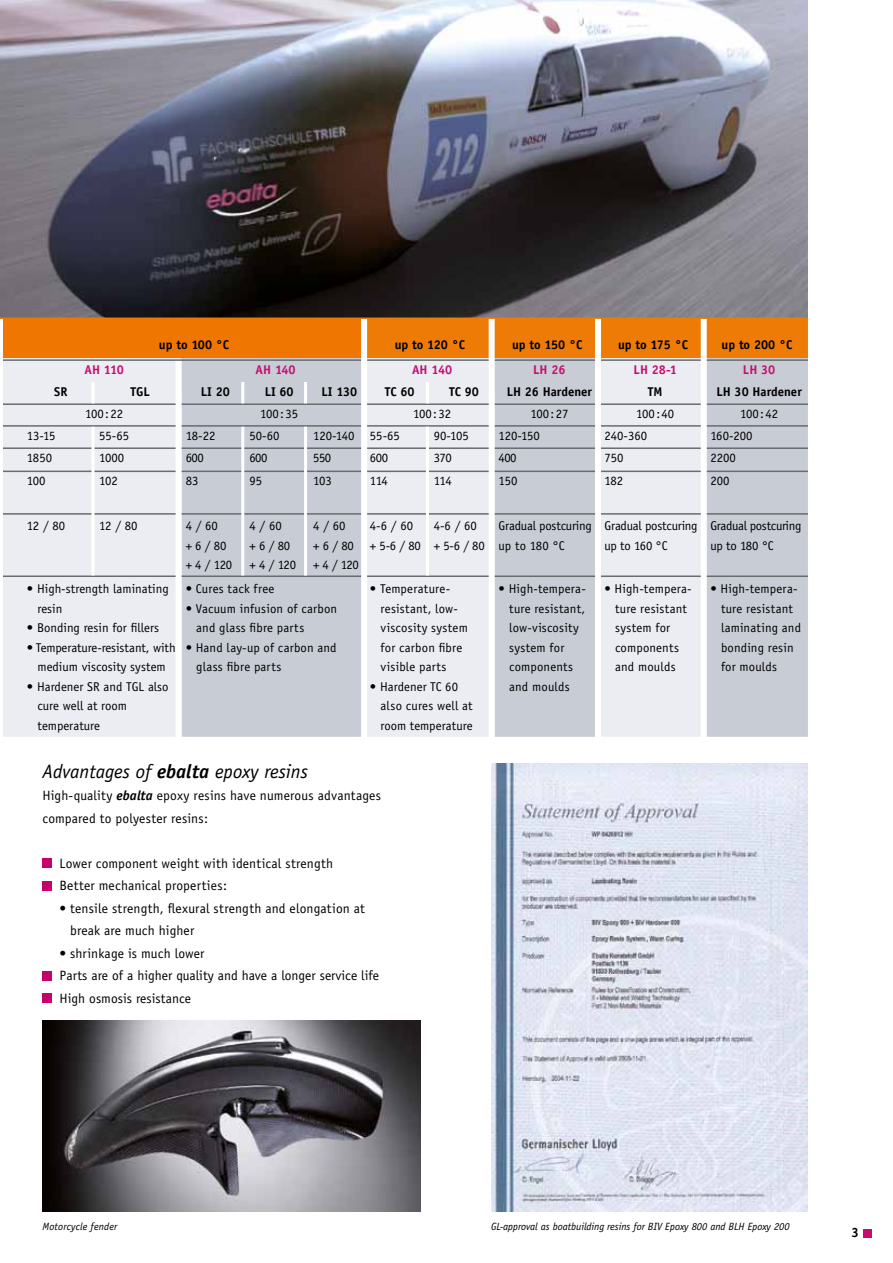
<style>
.page{position:relative;width:893px;height:1263px;background:#fff}
.page>*{position:absolute;margin:0;border:0;box-sizing:border-box;transform-origin:0 0}
.t1{font:italic 19.5px "Officina Sans";color:#000}
.t2{font:13.5px/22.5px "Officina Sans";letter-spacing:.01em;color:#000}
.t3{font:700 13.5px "Officina Sans";color:#000}
.t4{font:12.75px/19.5px "Officina Sans";color:#000}
.t5{font:700 12.75px "Officina Sans";color:#000}
.t6{font:12.75px/19.5px "Officina Sans";letter-spacing:-.02em;color:#000}
.t7{font:700 12.75px "Officina Sans";color:#c70c6f}
.t8{font:12.75px/19.5px "Officina Sans";letter-spacing:-.03em;color:#000}
.t9{font:italic 10.5px "Officina Sans";letter-spacing:-.005em;color:#000}
.t10{font:italic 10.5px "Officina Sans";letter-spacing:.015em;color:#000}
.s1{font-weight:700}
.s2{font-weight:700;font-style:italic}
</style>
<div class="page">
<img style="left:491px;top:764px;width:317px;height:448px">
<img style="left:0;top:0;width:808px;height:317px">
<img style="left:43px;top:1020px;width:378px;height:192px">
<div style="left:863px;top:1229px;width:9px;height:8px;background:#c70c6f"></div>
<div style="left:0;top:317px;width:808px;height:41px;background:#ee7b06"></div>
<div style="left:3px;top:358px;width:178px;height:379px;background:#ecedf3"></div>
<svg style="left:181px;top:358px;width:627px;height:379px;background:#d5d8df"></svg>
<div style="left:43px;top:858px;width:9px;height:10px;background:#c6006c"></div>
<div style="left:43px;top:881px;width:9px;height:9px;background:#c6006c"></div>
<div style="left:43px;top:971px;width:9px;height:9px;background:#c6006c"></div>
<div style="left:43px;top:993px;width:9px;height:10px;background:#c6006c"></div>
<hr style="left:0;top:359px;width:808px;height:2px;background:#676c6e">
<hr style="left:0;top:471px;width:808px;height:1px;background:#676c6e">
<hr style="left:0;top:403px;width:808px;height:2px;background:#676c6e">
<hr style="left:0;top:447px;width:808px;height:2px;background:#676c6e">
<hr style="left:0;top:513px;width:808px;height:2px;background:#676c6e">
<hr style="left:0;top:425px;width:808px;height:2px;background:#676c6e">
<hr style="left:0;top:575px;width:808px;height:2px;background:#676c6e">
<hr style="left:92px;top:382px;width:3px;height:21px;background:#fff">
<hr style="left:241px;top:382px;width:3px;height:21px;background:#fff">
<hr style="left:304px;top:382px;width:3px;height:21px;background:#fff">
<hr style="left:426px;top:382px;width:3px;height:21px;background:#fff">
<hr style="left:0;top:319px;width:3px;height:422px;background:#fff">
<div style="left:361px;top:319px;width:6px;height:424px;background:#fff"></div>
<div style="left:489px;top:319px;width:6px;height:421px;background:#fff"></div>
<div style="left:595px;top:319px;width:6px;height:421px;background:#fff"></div>
<div style="left:701px;top:319px;width:6px;height:423px;background:#fff"></div>
<div style="left:176px;top:361px;width:6px;height:381px;background:#fff"></div>
<hr style="left:92px;top:427px;width:3px;height:148px;background:#fff">
<hr style="left:241px;top:427px;width:3px;height:148px;background:#fff">
<hr style="left:304px;top:427px;width:3px;height:148px;background:#fff">
<hr style="left:426px;top:427px;width:3px;height:148px;background:#fff">
<p class="t5" style="left:159px;top:336px;width:72px">up to 100 °C</p>
<p class="t5" style="left:395px;top:336px;width:72px">up to 120 °C</p>
<p class="t5" style="left:512px;top:336px;width:72px">up to 150 °C</p>
<p class="t5" style="left:618px;top:336px;width:72px">up to 175 °C</p>
<p class="t5" style="left:721px;top:336px;width:72px">up to 200 °C</p>
<p class="t7" style="left:84px;top:362px;width:41px">AH 110</p>
<p class="t7" style="left:256px;top:362px;width:42px">AH 140</p>
<p class="t7" style="left:412px;top:362px;width:42px">AH 140</p>
<p class="t7" style="left:533px;top:362px;width:34px">LH 26</p>
<p class="t7" style="left:634px;top:362px;width:45px">LH 28-1</p>
<p class="t7" style="left:743px;top:362px;width:34px">LH 30</p>
<p class="t5" style="left:54px;top:384px;width:15px">SR</p>
<p class="t5" style="left:131px;top:384px;width:21px">TGL</p>
<p class="t5" style="left:201px;top:384px;width:31px">LI 20</p>
<p class="t5" style="left:265px;top:384px;width:31px">LI 60</p>
<p class="t5" style="left:322px;top:384px;width:37px">LI 130</p>
<p class="t5" style="left:385px;top:384px;width:32px">TC 60</p>
<p class="t5" style="left:449px;top:384px;width:32px">TC 90</p>
<p class="t5" style="left:507px;top:384px;width:87px">LH 26 Hardener</p>
<p class="t5" style="left:648px;top:384px;width:16px">TM</p>
<p class="t5" style="left:716px;top:384px;width:87px">LH 30 Hardener</p>
<p class="t4" style="left:85px;top:404px;width:40px">100:22</p>
<p class="t4" style="left:260px;top:404px;width:40px">100:35</p>
<p class="t4" style="left:413px;top:404px;width:40px">100:32</p>
<p class="t4" style="left:530px;top:404px;width:40px">100:27</p>
<p class="t4" style="left:636px;top:404px;width:40px">100:40</p>
<p class="t4" style="left:740px;top:404px;width:40px">100:42</p>
<p class="t4" style="left:27px;top:426px;width:30px">13-15</p>
<p class="t4" style="left:99px;top:426px;width:31px">55-65</p>
<p class="t4" style="left:186px;top:426px;width:31px">18-22</p>
<p class="t4" style="left:249px;top:426px;width:31px">50-60</p>
<p class="t4" style="left:313px;top:426px;width:88px">120-140 55-65</p>
<p class="t4" style="left:434px;top:426px;width:37px">90-105</p>
<p class="t4" style="left:499px;top:426px;width:43px">120-150</p>
<p class="t4" style="left:604px;top:426px;width:44px">240-360</p>
<p class="t4" style="left:710px;top:426px;width:44px">160-200</p>
<p class="t4" style="left:27px;top:448px;width:27px">1850</p>
<p class="t4" style="left:99px;top:448px;width:27px">1000</p>
<p class="t4" style="left:186px;top:448px;width:20px">600</p>
<p class="t4" style="left:249px;top:448px;width:20px">600</p>
<p class="t4" style="left:313px;top:448px;width:20px">550</p>
<p class="t4" style="left:370px;top:448px;width:20px">600</p>
<p class="t4" style="left:434px;top:448px;width:20px">370</p>
<p class="t4" style="left:499px;top:448px;width:20px">400</p>
<p class="t4" style="left:604px;top:448px;width:21px">750</p>
<p class="t4" style="left:710px;top:448px;width:27px">2200</p>
<p class="t4" style="left:27px;top:471px;width:20px">100</p>
<p class="t4" style="left:99px;top:471px;width:20px">102</p>
<p class="t4" style="left:186px;top:471px;width:14px">83</p>
<p class="t4" style="left:249px;top:471px;width:14px">95</p>
<p class="t4" style="left:313px;top:471px;width:20px">103</p>
<p class="t4" style="left:370px;top:471px;width:20px">114</p>
<p class="t4" style="left:434px;top:471px;width:20px">114</p>
<p class="t4" style="left:499px;top:471px;width:20px">150</p>
<p class="t4" style="left:604px;top:471px;width:20px">182</p>
<p class="t4" style="left:710px;top:471px;width:21px">200</p>
<p class="t4" style="left:27px;top:516px;width:40px">12 / 80</p>
<p class="t4" style="left:99px;top:516px;width:40px">12 / 80</p>
<p class="t4" style="left:186px;top:516px;width:48px">4 / 60<br>+ 6 / 80 + 4 / 120</p>
<p class="t4" style="left:249px;top:516px;width:48px">4 / 60<br>+ 6 / 80 + 4 / 120</p>
<p class="t4" style="left:313px;top:516px;width:47px">4 / 60<br>+ 6 / 80 + 4 / 120</p>
<p class="t4" style="left:370px;top:516px;width:53px">4-6 / 60 + 5-6 / 80</p>
<p class="t4" style="left:434px;top:516px;width:53px">4-6 / 60 + 5-6 / 80</p>
<p class="t6" style="left:499px;top:516px;width:95px">Gradual postcuring up to 180 °C</p>
<p class="t6" style="left:604px;top:516px;width:95px">Gradual postcuring up to 160 °C</p>
<p class="t8" style="left:710px;top:516px;width:93px">Gradual postcuring up to 180 °C</p>
<p class="t4" style="left:37px;top:579px;width:133px;text-indent:-11px">• High-strength laminating resin</p>
<p class="t4" style="left:27px;top:618px;width:134px">• Bonding resin for fillers</p>
<p class="t4" style="left:27px;top:638px;width:150px;text-align:center">• Temperature-resistant, with medium viscosity system</p>
<p class="t4" style="left:37px;top:677px;width:133px;text-indent:-11px">• Hardener SR and TGL also cure well at room temperature</p>
<p class="t4" style="left:509px;top:579px;width:78px;text-indent:-11px">• High-tempera&shy;ture resistant, low-viscosity system for components and moulds</p>
<p class="t4" style="left:615px;top:579px;width:78px;text-indent:-11px">• High-tempera&shy;ture resistant system for components and moulds</p>
<p class="t4" style="left:721px;top:579px;width:82px;text-indent:-11px">• High-tempera&shy;ture resistant laminating and bonding resin for moulds</p>
<p class="t4" style="left:186px;top:579px;width:90px">• Cures tack free</p>
<p class="t4" style="left:196px;top:599px;width:142px;text-indent:-11px">• Vacuum infusion of carbon and glass fibre parts</p>
<p class="t4" style="left:196px;top:637px;width:142px;text-indent:-11px">• Hand lay-up of carbon and glass fibre parts</p>
<p class="t4" style="left:381px;top:579px;width:89px;text-indent:-11px">• Temperature&shy;resistant, low&shy;viscosity system for carbon fibre visible parts</p>
<p class="t4" style="left:381px;top:676px;width:94px;text-indent:-11px">• Hardener TC 60 also cures well at room temperature</p>
<h1 class="t1" style="left:43px;top:760px;width:267px">Advantages of <span class="s1">ebalta</span> epoxy resins</h1>
<p class="t2" style="left:43px;top:784px;width:340px">High-quality <span class="s2">ebalta</span> epoxy resins have numerous advantages compared to polyester resins:</p>
<p class="t2" style="left:60px;top:852px;width:275px">Lower component weight with identical strength<br>Better mechanical properties:</p>
<p class="t2" style="left:70px;top:897px;width:296px;text-indent:-11px">• tensile strength, flexural strength and elongation at break are much higher</p>
<p class="t2" style="left:60px;top:942px;width:321px">• shrinkage is much lower<br>Parts are of a higher quality and have a longer service life<br>High osmosis resistance</p>
<p class="t10" style="left:43px;top:1221px;width:76px">Motorcycle fender</p>
<p class="t9" style="left:491px;top:1221px;width:300px">GL-approval as boatbuilding resins for BIV Epoxy 800 and BLH Epoxy 200</p>
<p class="t3" style="left:851px;top:1224px;width:9px">3</p>
</div>
